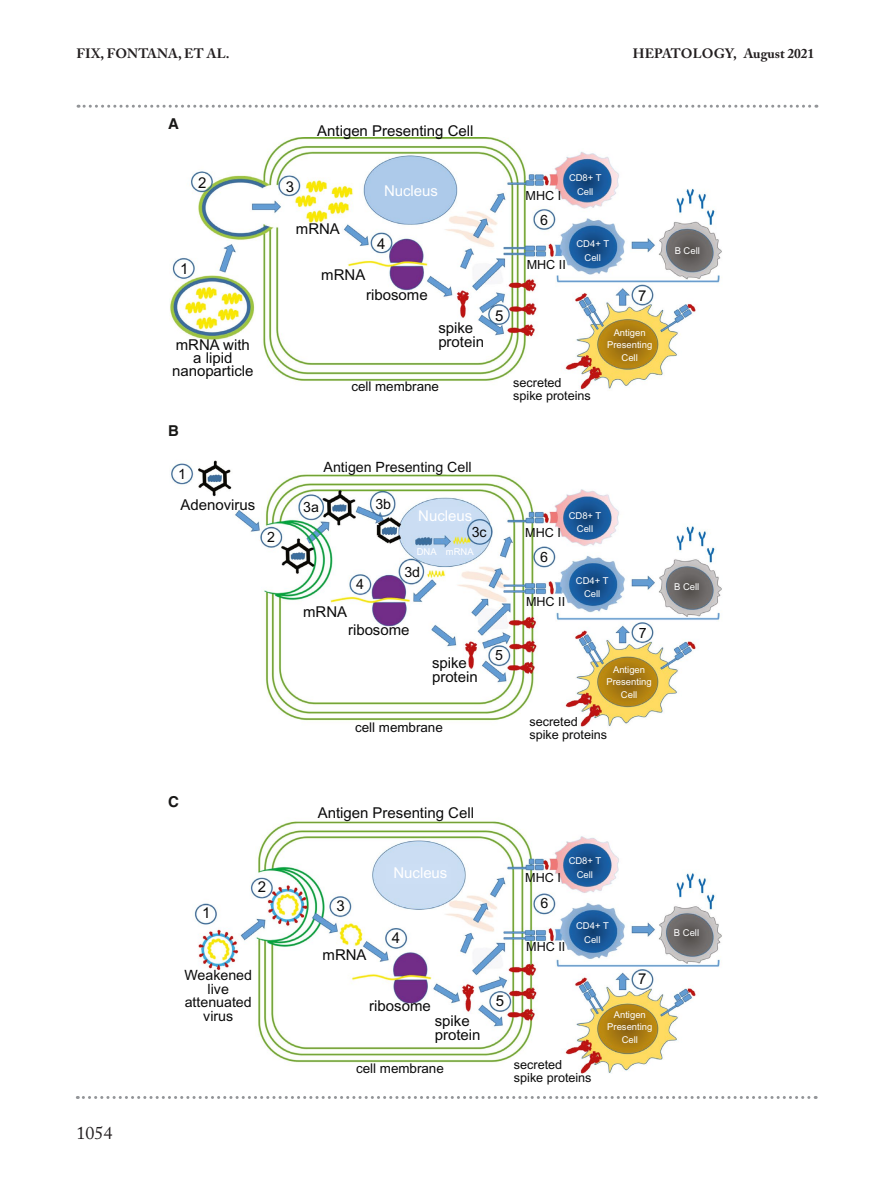
<style>
.page{position:relative;width:891px;height:1188px;background:#fff}
.page>*{position:absolute;margin:0;border:0;box-sizing:border-box;transform-origin:0 0}
.t1{font:18px "Adobe Caslon Pro";color:#231f20}
.t2{font:15px/14.1px "Arial";color:#0a0a0a}
.t3{font:15px "Arial";color:#fff}
.t4{font:700 15px "Helvetica";color:#181716}
.t5{font:14.1px/13.4px "Arial";color:#0a0a0a;text-align:center}
.t6{font:700 13.5px "Adobe Caslon Pro";letter-spacing:.005em;color:#231f20}
.t7{font:13.35px "Arial";color:#0a0a0a}
.t8{font:12.6px/13.4px "Arial";color:#0a0a0a}
.t9{font:9.45px/13.4px "Arial";color:#fff;text-align:center}
</style>
<div class="page">
<img style="left:170px;top:138px;width:552px;height:935px">
<svg style="left:78px;top:105px;width:739px;height:3px"></svg>
<svg style="left:77px;top:1096px;width:739px;height:3px"></svg>
<p class="t6" style="left:77px;top:45px;width:154px">FIX, FONTANA, ET AL.</p>
<p class="t6" style="left:633px;top:45px;width:183px">HEPATOLOGY, AUGUST 2021</p>
<p class="t1" style="left:77px;top:1122px;width:38px">1054</p>
<p class="t4" style="left:168px;top:115px;width:12px">A</p>
<p class="t2" style="left:317px;top:124px;width:158px">Antigen Presenting Cell</p>
<p class="t2" style="left:180px;top:262px;width:10px">1</p>
<p class="t2" style="left:198px;top:176px;width:10px">2</p>
<p class="t2" style="left:286px;top:179px;width:10px">3</p>
<p class="t2" style="left:296px;top:222px;width:46px">mRNA</p>
<p class="t2" style="left:321px;top:268px;width:46px">mRNA</p>
<p class="t3" style="left:384px;top:182px;width:55px">Nucleus</p>
<p class="t2" style="left:377px;top:236px;width:10px">4</p>
<p class="t2" style="left:366px;top:288px;width:63px">ribosome</p>
<p class="t2" style="left:172px;top:338px;width:83px;line-height:13.4px;text-align:center">mRNA with a lipid nanoparticle</p>
<p class="t2" style="left:438px;top:321px;width:47px">spike protein</p>
<p class="t7" style="left:351px;top:379px;width:89px">cell membrane</p>
<p class="t2" style="left:495px;top:309px;width:10px">5</p>
<p class="t4" style="left:168px;top:422px;width:12px">B</p>
<p class="t5" style="left:178px;top:468px;width:9px">1</p>
<p class="t2" style="left:181px;top:498px;width:76px">Adenovirus</p>
<p class="t5" style="left:267px;top:531px;width:9px">2</p>
<p class="t5" style="left:324px;top:461px;width:149px">Antigen Presenting Cell</p>
<p class="t3" style="left:418px;top:507px;width:55px">Nucleus</p>
<p class="t5" style="left:303px;top:500px;width:17px">3a</p>
<p class="t5" style="left:375px;top:497px;width:17px">3b</p>
<p class="t9" style="left:417px;top:546px;width:21px">DNA</p>
<p class="t2" style="left:303px;top:604px;width:46px">mRNA</p>
<p class="t5" style="left:356px;top:578px;width:9px">4</p>
<p class="t5" style="left:404px;top:566px;width:17px">3d</p>
<p class="t2" style="left:348px;top:623px;width:63px">ribosome</p>
<p class="t5" style="left:472px;top:526px;width:16px">3c</p>
<p class="t9" style="left:446px;top:546px;width:29px">mRNA</p>
<p class="t2" style="left:432px;top:656px;width:47px">spike protein</p>
<p class="t5" style="left:495px;top:649px;width:9px">5</p>
<p class="t7" style="left:355px;top:720px;width:89px">cell membrane</p>
<p class="t8" style="left:525px;top:189px;width:37px">MHC I</p>
<p class="t5" style="left:540px;top:213px;width:9px">6</p>
<p class="t9" style="left:569px;top:172px;width:34px">CD8+ T<br>Cell</p>
<p class="t8" style="left:527px;top:258px;width:41px">MHC II</p>
<p class="t9" style="left:576px;top:238px;width:34px">CD4+ T<br>Cell</p>
<p class="t9" style="left:675px;top:244px;width:27px">B Cell</p>
<p class="t2" style="left:638px;top:289px;width:10px">7</p>
<p class="t9" style="left:607px;top:326px;width:47px;line-height:12.6px">Antigen<br>Presenting<br>Cell</p>
<p class="t8" style="left:513px;top:376px;width:79px">secreted spike proteins</p>
<p class="t8" style="left:525px;top:526px;width:37px">MHC I</p>
<p class="t5" style="left:540px;top:550px;width:9px">6</p>
<p class="t9" style="left:569px;top:509px;width:34px">CD8+ T<br>Cell</p>
<p class="t8" style="left:526px;top:595px;width:41px">MHC II</p>
<p class="t9" style="left:576px;top:574px;width:34px">CD4+ T<br>Cell</p>
<p class="t9" style="left:674px;top:581px;width:27px">B Cell</p>
<p class="t5" style="left:639px;top:626px;width:9px">7</p>
<p class="t9" style="left:606px;top:663px;width:47px;line-height:12.6px">Antigen<br>Presenting<br>Cell</p>
<p class="t8" style="left:529px;top:715px;width:79px">secreted spike proteins</p>
<p class="t4" style="left:168px;top:793px;width:12px">C</p>
<p class="t2" style="left:202px;top:906px;width:10px">1</p>
<p class="t2" style="left:258px;top:880px;width:10px">2</p>
<p class="t5" style="left:184px;top:969px;width:69px">Weakened live attenuated virus</p>
<p class="t2" style="left:318px;top:806px;width:158px">Antigen Presenting Cell</p>
<p class="t2" style="left:336px;top:899px;width:10px">3</p>
<p class="t2" style="left:323px;top:948px;width:46px">mRNA</p>
<p class="t3" style="left:393px;top:864px;width:55px">Nucleus</p>
<p class="t2" style="left:392px;top:930px;width:10px">4</p>
<p class="t2" style="left:369px;top:999px;width:63px">ribosome</p>
<p class="t2" style="left:435px;top:1014px;width:47px">spike protein</p>
<p class="t7" style="left:356px;top:1061px;width:89px">cell membrane</p>
<p class="t2" style="left:496px;top:993px;width:10px">5</p>
<p class="t8" style="left:525px;top:871px;width:37px">MHC I</p>
<p class="t5" style="left:540px;top:897px;width:9px">6</p>
<p class="t9" style="left:569px;top:854px;width:34px">CD8+ T<br>Cell</p>
<p class="t8" style="left:526px;top:940px;width:41px">MHC II</p>
<p class="t9" style="left:576px;top:920px;width:34px">CD4+ T<br>Cell</p>
<p class="t9" style="left:674px;top:926px;width:27px">B Cell</p>
<p class="t2" style="left:638px;top:972px;width:10px">7</p>
<p class="t9" style="left:607px;top:1008px;width:47px;line-height:12.6px">Antigen<br>Presenting<br>Cell</p>
<p class="t8" style="left:514px;top:1058px;width:79px">secreted spike proteins</p>
</div>
